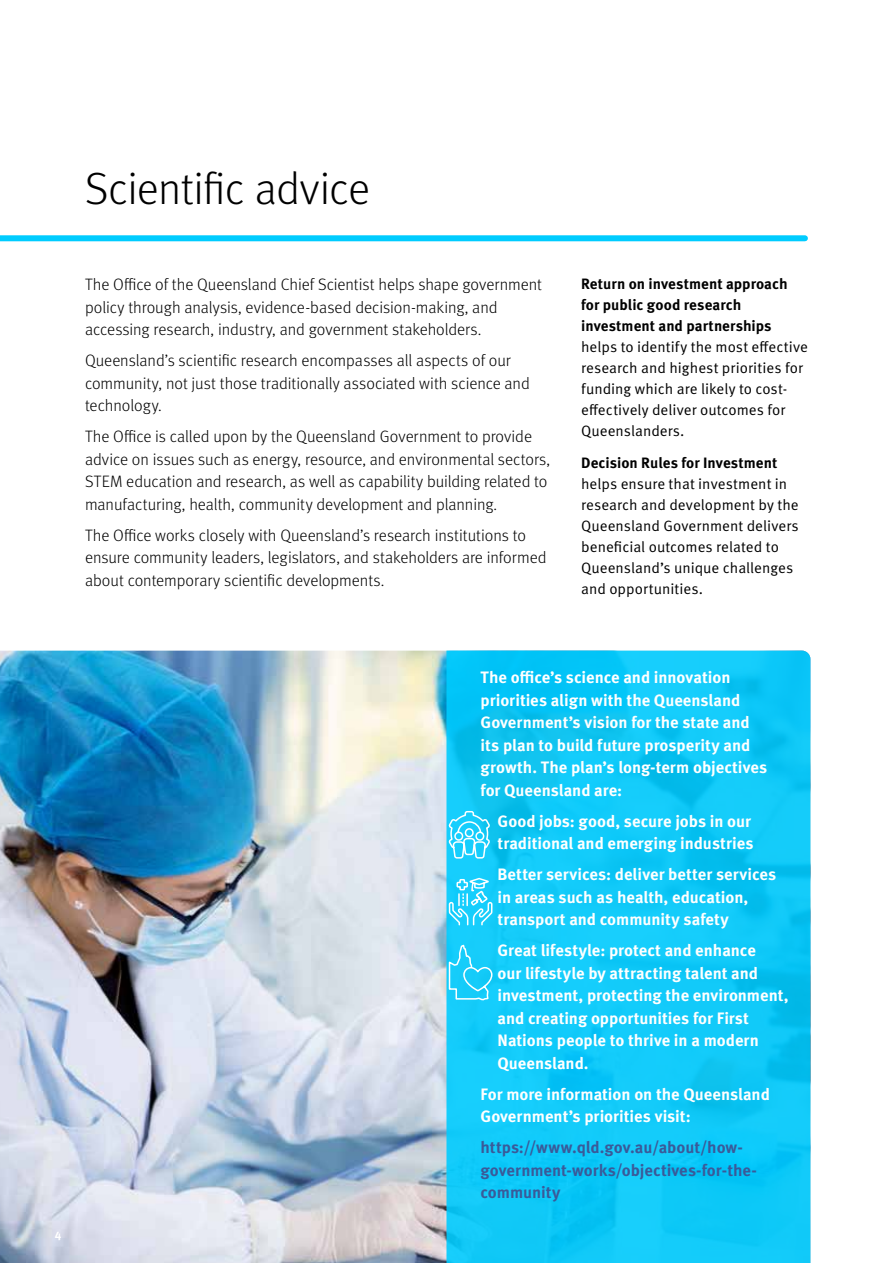
<style>
.page{position:relative;width:893px;height:1263px;background:#fff}
.page>*{position:absolute;margin:0;border:0;box-sizing:border-box;transform-origin:0 0}
.t1{font:300 45px "Meta OT";letter-spacing:-.015em;color:#000}
.t2{font:300 16.5px/22.5px "Meta OT";letter-spacing:-.005em;color:#000}
.t3{font:700 16.5px/22.5px "Meta OT";letter-spacing:-.005em;color:#fff}
.t4{font:700 16.5px/22.5px "Meta OT";letter-spacing:-.005em;color:#3a5a99}
.t5{font:15px/21px "Meta OT Norm";color:#000}
.t6{font:700 15px/21px "Meta OT";color:#000}
.t7{font:700 12px "Meta OT";color:#fff}
</style>
<div class="page">
<img style="left:0;top:651px;width:446px;height:612px">
<div style="left:0;top:235px;width:805px;height:6px;background:#0cf"></div>
<svg style="left:446px;top:651px;width:364px;height:612px;background:#0fc8f7"></svg>
<svg style="left:448px;top:943px;width:45px;height:58px;background:#33d2fa"></svg>
<svg style="left:448px;top:876px;width:46px;height:50px;background:#48d7fc"></svg>
<svg style="left:447px;top:810px;width:44px;height:49px;background:#4cd7fb"></svg>
<h1 class="t1" style="left:85px;top:162px;width:286px">Scientific advice</h1>
<p class="t2" style="left:85px;top:274px;width:458px">The Office of the Queensland Chief Scientist helps shape government policy through analysis, evidence-based decision-making, and accessing research, industry, and government stakeholders.</p>
<p class="t2" style="left:85px;top:350px;width:446px">Queensland’s scientific research encompasses all aspects of our community, not just those traditionally associated with science and technology.</p>
<p class="t2" style="left:85px;top:426px;width:467px">The Office is called upon by the Queensland Government to provide advice on issues such as energy, resource, and environmental sectors, STEM education and research, as well as capability building related to manufacturing, health, community development and planning.</p>
<p class="t2" style="left:85px;top:524px;width:463px">The Office works closely with Queensland’s research institutions to ensure community leaders, legislators, and stakeholders are informed about contemporary scientific developments.</p>
<p class="t6" style="left:581px;top:274px;width:208px">Return on investment approach for public good research investment and partnerships</p>
<p class="t5" style="left:581px;top:337px;width:228px">helps to identify the most effective research and highest priorities for funding which are likely to cost&shy;effectively deliver outcomes for<br>Queenslanders.</p>
<p class="t6" style="left:581px;top:452px;width:198px">Decision Rules for Investment</p>
<p class="t5" style="left:581px;top:473px;width:219px">helps ensure that investment in research and development by the<br>Queensland Government delivers beneficial outcomes related to<br>Queensland’s unique challenges and opportunities.</p>
<p class="t7" style="left:55px;top:1226px;width:8px">4</p>
<p class="t3" style="left:480px;top:666px;width:288px">The office’s science and innovation priorities align with the Queensland Government’s vision for the state and its plan to build future prosperity and growth. The plan’s long-term objectives for Queensland are:</p>
<p class="t3" style="left:497px;top:810px;width:257px">Good jobs: good, secure jobs in our traditional and emerging industries</p>
<p class="t3" style="left:497px;top:863px;width:280px">Better services: deliver better services in areas such as health, education, transport and community safety</p>
<p class="t3" style="left:497px;top:939px;width:293px">Great lifestyle: protect and enhance<br>our lifestyle by attracting talent and investment, protecting the environment, and creating opportunities for First Nations people to thrive in a modern Queensland.</p>
<p class="t3" style="left:480px;top:1083px;width:291px">For more information on the Queensland<br>Government’s priorities visit:</p>
<p class="t4" style="left:480px;top:1136px;width:278px">https://www.qld.gov.au/about/how&shy;government-works/objectives-for-the&shy;community</p>
</div>
